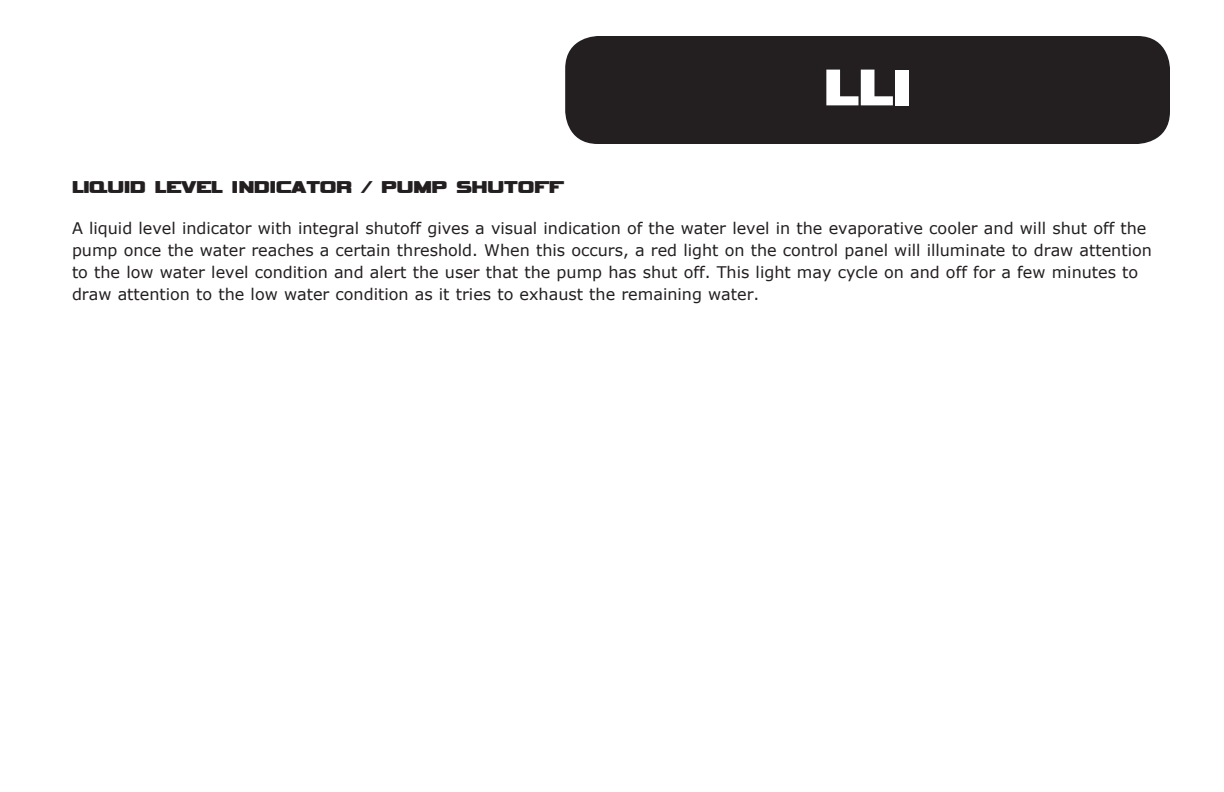
<style>
.page{position:relative;width:1224px;height:792px;background:#fff}
.page>*{position:absolute;margin:0;border:0;box-sizing:border-box;transform-origin:0 0}
.t1{font:72px "Vipnagorgialla";color:#fff}
.t2{font:24px "Vipnagorgialla";color:#231f20}
.t3{font:16px/22px "Verdana";color:#231f20}
</style>
<div class="page">
<div style="left:565px;top:36px;width:605px;height:108px;background:#231f20;border-radius:33px"></div>
<h1 class="t1" style="left:824px;top:57px;width:89px">LLI</h1>
<h2 class="t2" style="left:72px;top:177px;width:494px">LIQUID LEVEL INDICATOR / PUMP SHUTOFF</h2>
<p class="t3" style="left:72px;top:218px;width:1081px">A liquid level indicator with integral shutoff gives a visual indication of the water level in the evaporative cooler and will shut off the pump once the water reaches a certain threshold. When this occurs, a red light on the control panel will illuminate to draw attention to the low water level condition and alert the user that the pump has shut off. This light may cycle on and off for a few minutes to draw attention to the low water condition as it tries to exhaust the remaining water.</p>
</div>
